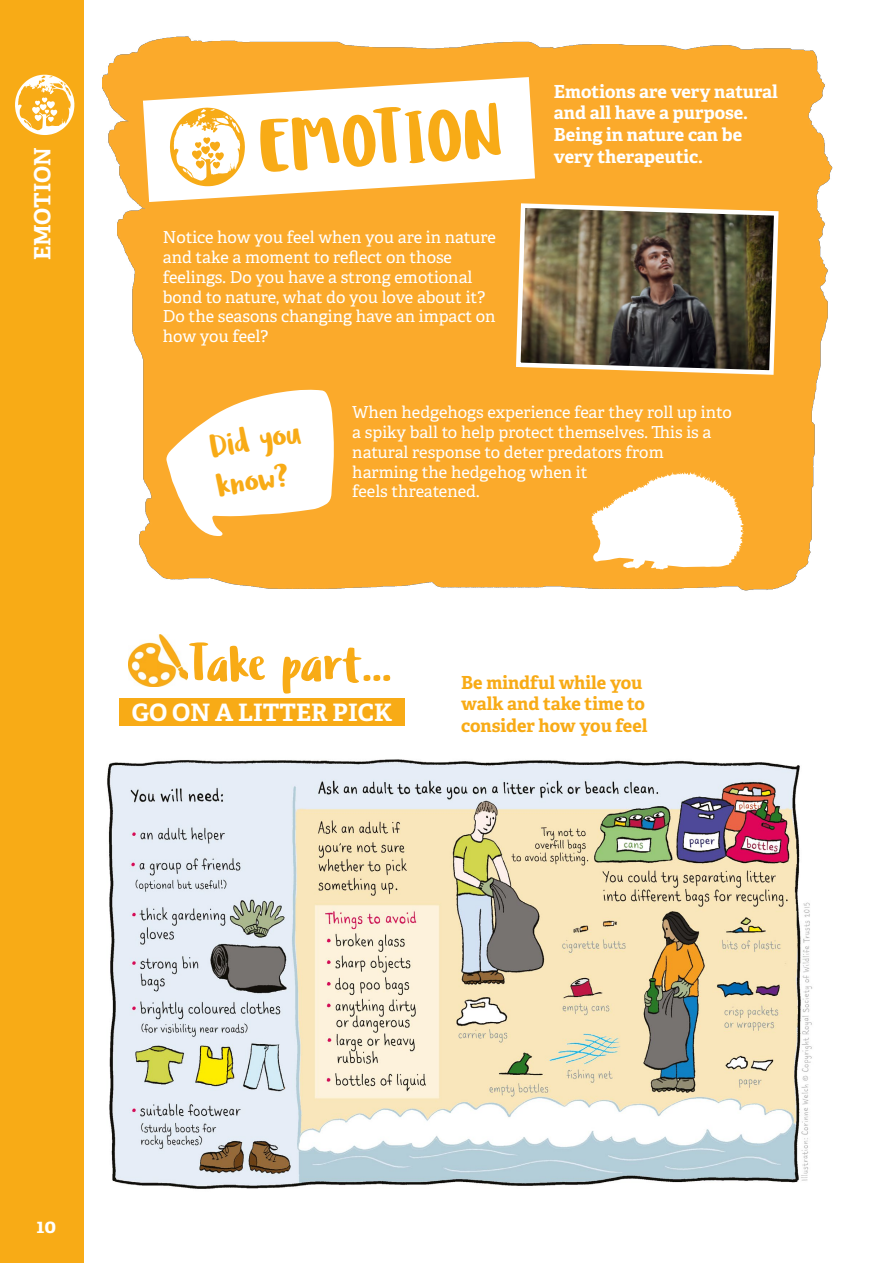
<style>
.page{position:relative;width:893px;height:1263px;background:#fff}
.page>*{position:absolute;margin:0;border:0;box-sizing:border-box;transform-origin:0 0}
.t1{font:75px "Ludicrous";color:#f8ab16}
.t2{font:51px "Ludicrous";letter-spacing:-.035em;color:#f8ab16}
.t3{font:33px/39.6px "Ludicrous";color:#f8ab16}
.t4{font:700 24px "Adelle";color:#fff}
.t5{font:700 22.5px "Adelle";color:#fff}
.t6{font:700 19.5px "Adelle";color:#fff}
.t7{font:700 18px/21.6px "Adelle";color:#fff}
.t8{font:700 18px/21.6px "Adelle";color:#f8ab16}
.t9{font:16.5px/19.8px "Adelle";color:#fff}
</style>
<div class="page">
<div style="left:0;top:0;width:84px;height:1263px;background:#f8ab16"></div>
<div style="left:120px;top:699px;width:285px;height:27px;background:#f8ab16"></div>
<img style="left:107px;top:759px;width:705px;height:430px">
<img style="left:102px;top:36px;width:731px;height:638px">
<img style="left:514px;top:201px;width:267px;height:176px">
<svg style="left:143px;top:77px;width:392px;height:125px"></svg>
<img style="left:129px;top:634px;width:58px;height:53px">
<svg style="left:166px;top:389px;width:168px;height:147px"></svg>
<svg style="left:170px;top:108px;width:75px;height:78px"></svg>
<svg style="left:15px;top:75px;width:59px;height:60px"></svg>
<svg style="left:591px;top:472px;width:153px;height:98px"></svg>
<h3 class="t5" style="left:28px;top:260px;width:114px;rotate:-90deg">EMOTION</h3>
<h1 class="t1" style="left:257px;top:94px;width:245px;rotate:-3deg">EMOTION</h1>
<p class="t9" style="left:163px;top:228px;width:335px">Notice how you feel when you are in nature and take a moment to reflect on those feelings. Do you have a strong emotional bond to nature, what do you love about it?<br>Do the seasons changing have an impact on how you feel?</p>
<p class="t7" style="left:554px;top:81px;width:225px">Emotions are very natural and all have a purpose.<br>Being in nature can be very therapeutic.</p>
<h3 class="t3" style="left:208px;top:427px;width:93px;rotate:-9deg">Did you know?</h3>
<p class="t9" style="left:352px;top:403px;width:381px">When hedgehogs experience fear they roll up into a spiky ball to help protect themselves. This is a natural response to deter predators from harming the hedgehog when it<br>feels threatened.</p>
<h2 class="t2" style="left:189px;top:629px;width:205px">Take part...</h2>
<h3 class="t4" style="left:132px;top:697px;width:262px">GO ON A LITTER PICK</h3>
<p class="t8" style="left:461px;top:672px;width:188px">Be mindful while you walk and take time to consider how you feel</p>
<p class="t6" style="left:37px;top:1213px;width:21px">10</p>
</div>
